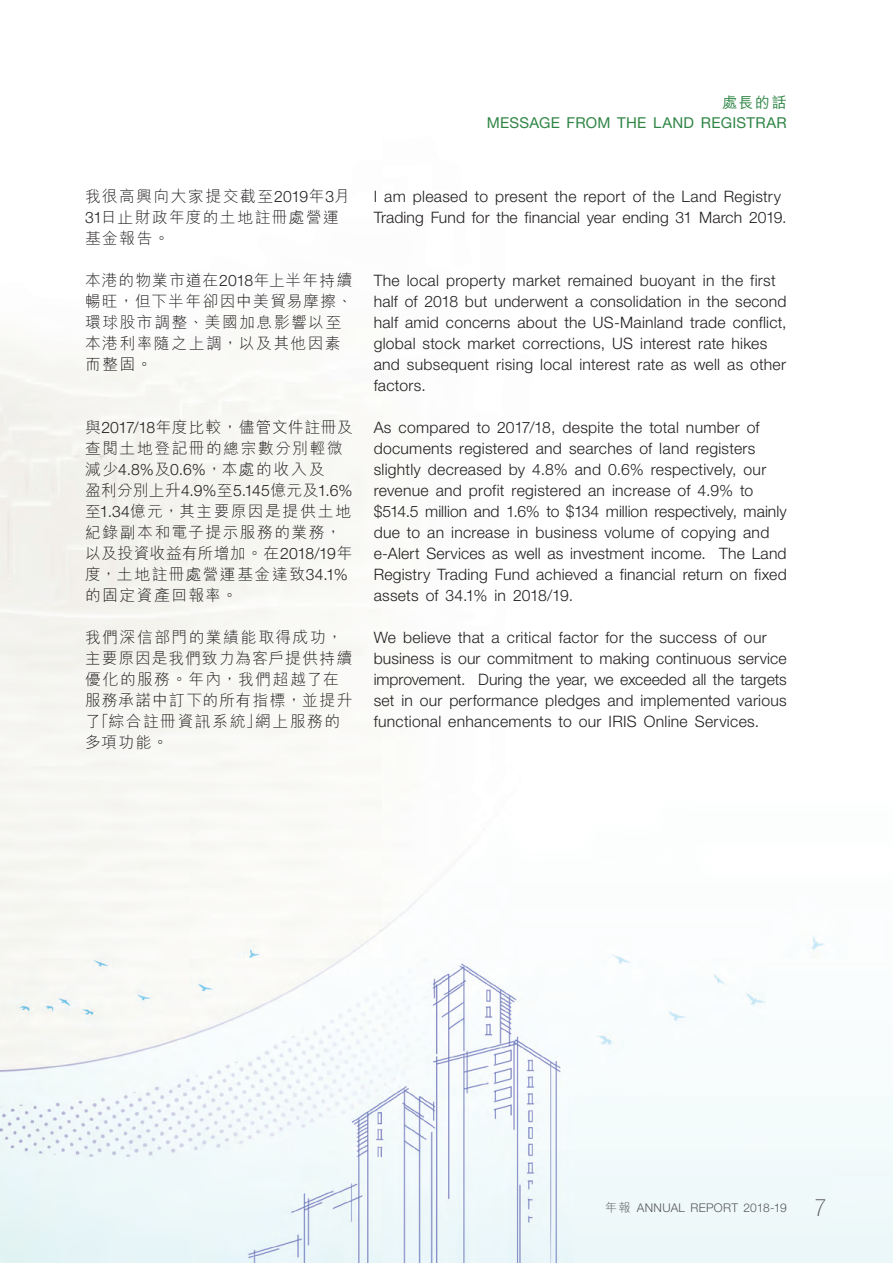
<style>
.page{position:relative;width:893px;height:1263px;background:#fff}
.page>*{position:absolute;margin:0;border:0;box-sizing:border-box;transform-origin:0 0}
.t1{font:300 15.75px/21px "Helvetica Neue LT Std";letter-spacing:.015em;color:#231f20}
.t2{font:300 15.75px/21px "M Hei HK";letter-spacing:.085em;color:#231f20}
.t3{font:15px "Helvetica Neue LT Std";letter-spacing:.02em;color:#2f8545}
.t4{font:500 15px "M Hei HK";color:#2f8545}
.t5{font:300 12px "Helvetica Neue LT Std";letter-spacing:.025em;color:#57585a}
.s1{font-family:"Helvetica Neue LT Std"}
.s2{font-family:"M Hei HK"}
.s3{font-weight:100;font-stretch:condensed;font-size:24px}
</style>
<div class="page">
<img style="left:0;top:340px;width:893px;height:923px">
<p class="t4" style="left:722px;top:92px;width:66px">處長的話</p>
<p class="t3" style="left:487px;top:114px;width:301px">MESSAGE FROM THE LAND REGISTRAR</p>
<p class="t2" style="left:85px;top:186px;width:266px">我很高興向大家提交截至<span class="s1">2019</span>年<span class="s1">3</span>月<br><span class="s1">31</span>日止財政年度的土地註冊處營運基金報告。</p>
<p class="t2" style="left:85px;top:270px;width:269px">本港的物業市道在<span class="s1">2018</span>年上半年持續暢旺，但下半年卻因中美貿易摩擦、環球股市調整、美國加息影響以至本港利率隨之上調，以及其他因素而整固。</p>
<p class="t2" style="left:85px;top:417px;width:269px">與<span class="s1">2017/18</span>年度比較，儘管文件註冊及查閱土地登記冊的總宗數分別輕微減少<span class="s1">4.8%</span>及<span class="s1">0.6%</span>，本處的收入及<br>盈利分別上升<span class="s1">4.9%</span>至<span class="s1">5.145</span>億元及<span class="s1">1.6%</span>至<span class="s1">1.34</span>億元，其主要原因是提供土地紀錄副本和電子提示服務的業務，以及投資收益有所增加。在<span class="s1">2018/19</span>年度，土地註冊處營運基金達致<span class="s1">34.1%</span>的固定資產回報率。</p>
<p class="t2" style="left:85px;top:627px;width:269px">我們深信部門的業績能取得成功，主要原因是我們致力為客戶提供持續優化的服務。年內，我們超越了在服務承諾中訂下的所有指標，並提升了「綜合註冊資訊系統」網上服務的多項功能。</p>
<p class="t1" style="left:374px;top:186px;width:414px">I am pleased to present the report of the Land Registry<br>Trading Fund for the financial year ending 31 March 2019.</p>
<p class="t1" style="left:374px;top:270px;width:414px">The local property market remained buoyant in the first half of 2018 but underwent a consolidation in the second half amid concerns about the US-Mainland trade conflict, global stock market corrections, US interest rate hikes and subsequent rising local interest rate as well as other factors.</p>
<p class="t1" style="left:374px;top:417px;width:415px">As compared to 2017/18, despite the total number of documents registered and searches of land registers slightly decreased by 4.8% and 0.6% respectively, our revenue and profit registered an increase of 4.9% to $514.5 million and 1.6% to $134 million respectively, mainly due to an increase in business volume of copying and e-Alert Services as well as investment income. The Land Registry Trading Fund achieved a financial return on fixed assets of 34.1% in 2018/19.</p>
<p class="t1" style="left:374px;top:627px;width:415px">We believe that a critical factor for the success of our business is our commitment to making continuous service improvement. During the year, we exceeded all the targets set in our performance pledges and implemented various functional enhancements to our IRIS Online Services.</p>
<p class="t5" style="left:605px;top:1201px;width:223px"><span class="s2">年報</span> ANNUAL REPORT 2018-19 <span class="s3">7</span></p>
</div>
